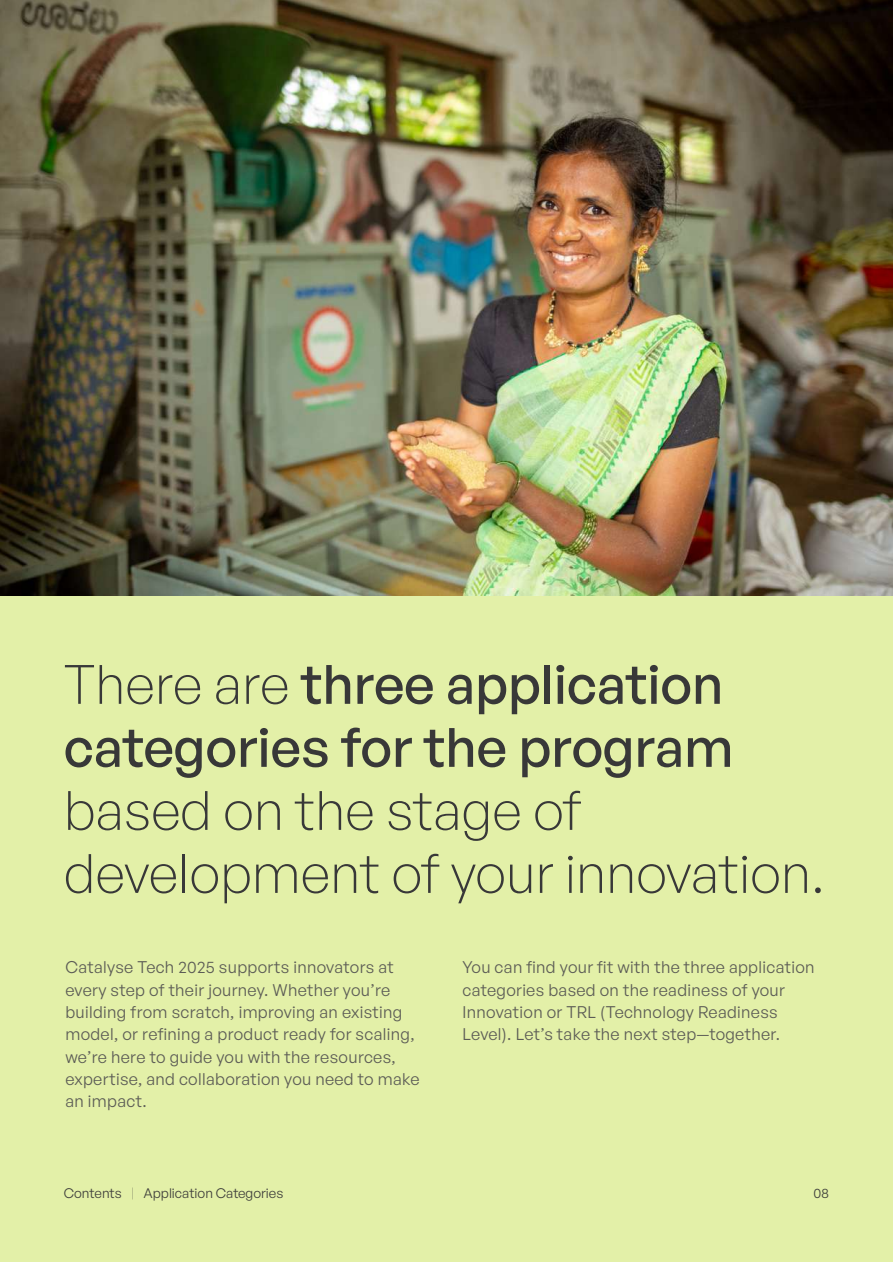
<style>
.page{position:relative;width:893px;height:1263px;background:#fff}
.page>*{position:absolute;margin:0;border:0;box-sizing:border-box;transform-origin:0 0}
.t1{font:500 54px/63px "General Sans";color:#383838}
.t2{font:300 54px/63px "General Sans";color:#383838}
.t3{font:16.5px/22.4px "General Sans";letter-spacing:.02em;color:#5c5c56}
.t4{font:13.5px "General Sans";color:#40403c}
.s1{font-weight:300}
</style>
<div class="page">
<div style="left:0;top:596px;width:893px;height:666px;background:#e3f0a8"></div>
<img style="left:0;top:0;width:893px;height:596px">
<h1 class="t1" style="left:64px;top:651px;width:671px"><span class="s1">There are</span> three application categories for the program</h1>
<h1 class="t2" style="left:64px;top:777px;width:763px">based on the stage of development of your innovation.</h1>
<p class="t3" style="left:65px;top:956px;width:356px">Catalyse Tech 2025 supports innovators at every step of their journey. Whether you’re building from scratch, improving an existing model, or refining a product ready for scaling, we’re here to guide you with the resources, expertise, and collaboration you need to make an impact.</p>
<p class="t3" style="left:462px;top:956px;width:353px">You can find your fit with the three application categories based on the readiness of your Innovation or TRL (Technology Readiness Level). Let’s take the next step—together.</p>
<p class="t4" style="left:64px;top:1185px;width:59px">Contents</p>
<p class="t4" style="left:144px;top:1185px;width:141px">Application Categories</p>
<p class="t4" style="left:813px;top:1185px;width:17px">08</p>
</div>
